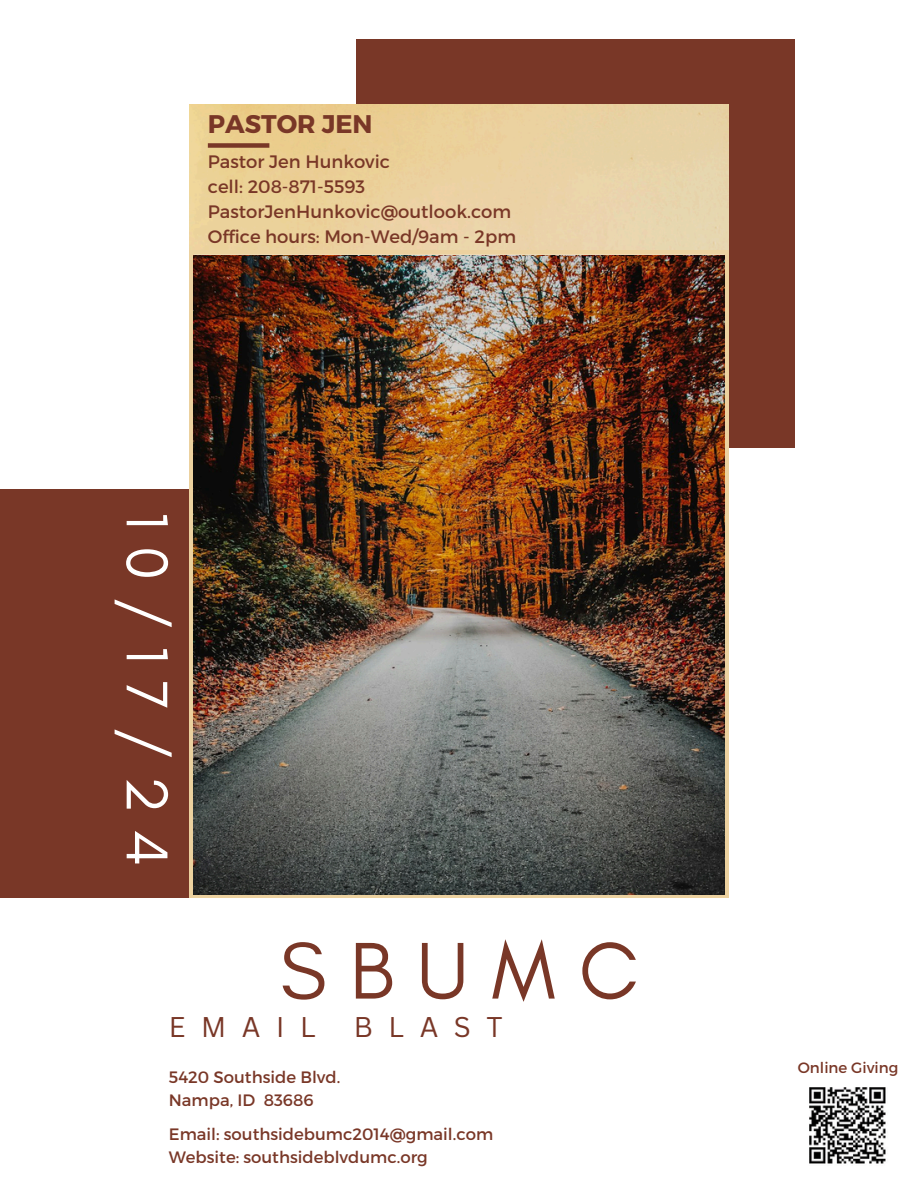
<style>
.page{position:relative;width:918px;height:1188px;background:#fff}
.page>*{position:absolute;margin:0;border:0;box-sizing:border-box;transform-origin:0 0}
.t1{font:81.9px "Glacial Indifference";letter-spacing:.285em;color:#793727}
.t2{font:60px "Glacial Indifference";color:#fff}
.t3{font:27.75px "Canva Sans";letter-spacing:.56em;color:#793727}
.t4{font:700 25.5px "Montserrat";color:#793727}
.t5{font:18px/24.8px "Montserrat";color:#793727}
.t6{font:16.5px/22.5px "Montserrat";color:#793727}
.t7{font:15px "Montserrat";color:#793727}
</style>
<div class="page">
<div style="left:356px;top:39px;width:438px;height:409px;background:#793727"></div>
<div style="left:0;top:489px;width:408px;height:409px;background:#793727"></div>
<img style="left:189px;top:104px;width:539px;height:146px">
<div style="left:208px;top:143px;width:61px;height:5px;background:#793727"></div>
<svg style="left:189px;top:250px;width:539px;height:647px"></svg>
<img style="left:194px;top:256px;width:531px;height:638px">
<img style="left:809px;top:1087px;width:77px;height:77px">
<p class="t4" style="left:208px;top:108px;width:166px">PASTOR JEN</p>
<h2 class="t5" style="left:208px;top:149px;width:310px">Pastor Jen Hunkovic<br>cell: 208-871-5593<br>PastorJenHunkovic@outlook.com<br>Office hours: Mon-Wed/9am - 2pm</h2>
<p class="t2" style="left:184px;top:512px;width:356px;rotate:90deg">10/17/24</p>
<h5 class="t1" style="left:280px;top:921px;width:360px">SBUMC</h5>
<p class="t3" style="left:169px;top:1008px;width:148px">EMAIL</p>
<p class="t3" style="left:354px;top:1008px;width:150px">BLAST</p>
<h1 class="t6" style="left:169px;top:1065px;width:173px">5420 Southside Blvd.<br>Nampa, ID 83686</h1>
<h4 class="t6" style="left:169px;top:1122px;width:326px">Email: southsidebumc2014@gmail.com<br>Website: southsideblvdumc.org</h4>
<h5 class="t7" style="left:798px;top:1058px;width:102px">Online Giving</h5>
</div>
